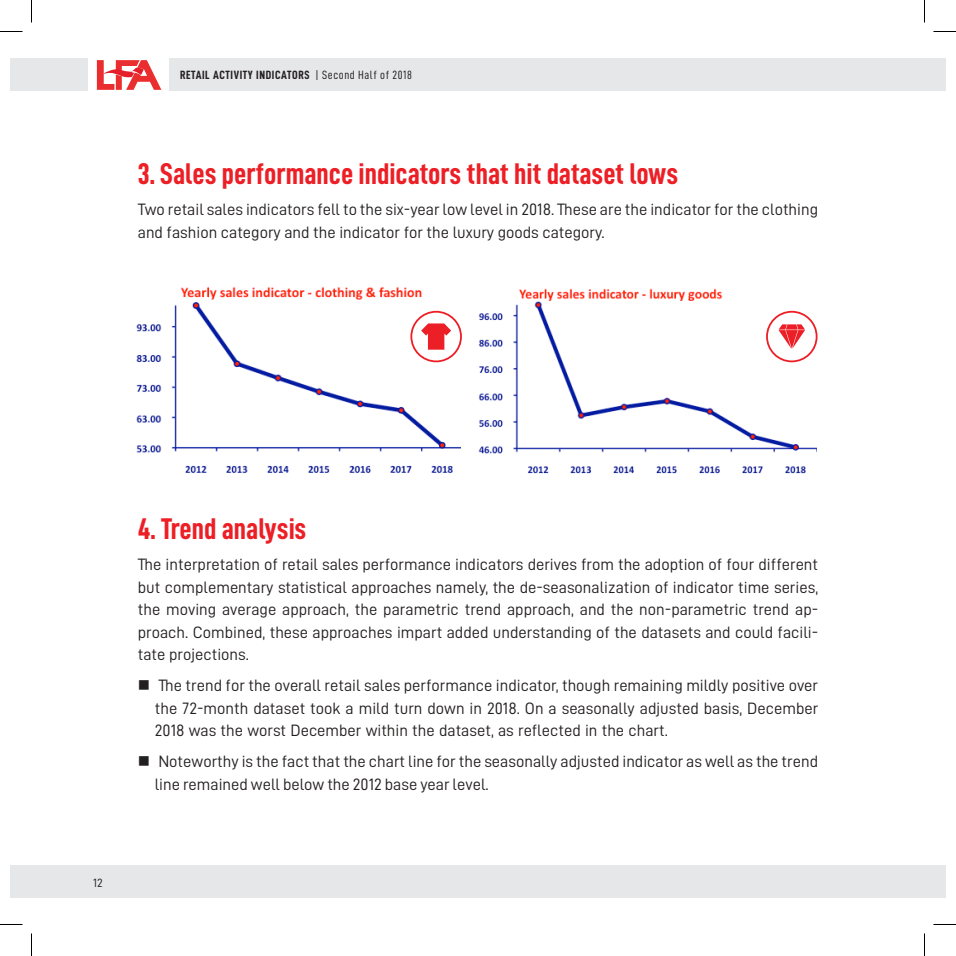
<style>
.page{position:relative;width:956px;height:956px;background:#fff}
.page>*{position:absolute;margin:0;border:0;box-sizing:border-box;transform-origin:0 0}
.Normal__Web{font:30px "D DIN Condensed Bold";color:#ed1f26}
.t1{font:16.5px/22.5px "D DIN";color:#231f20}
.t2{font:12px "D DIN Condensed Bold";letter-spacing:.05em;color:#231f20}
.t3{font:12px "D DIN";color:#231f20}
.s1{font-family:"D DIN Condensed"}
</style>
<div class="page">
<div style="left:169px;top:59px;width:777px;height:32px;background:#e6e7e9"></div>
<div style="left:10px;top:59px;width:77px;height:32px;background:#e6e7e9"></div>
<div style="left:10px;top:865px;width:936px;height:32px;background:#e6e7e9"></div>
<svg style="left:97px;top:60px;width:64px;height:30px"></svg>
<img style="left:478px;top:288px;width:338px;height:186px">
<img style="left:136px;top:286px;width:324px;height:188px">
<svg style="left:421px;top:323px;width:30px;height:27px"></svg>
<div style="left:410px;top:311px;width:52px;height:51px;border:2px solid #ed1f26;border-radius:50%"></div>
<div style="left:766px;top:311px;width:51px;height:51px;border:2px solid #ed1f26;border-radius:50%"></div>
<svg style="left:778px;top:324px;width:27px;height:25px"></svg>
<svg style="left:0;top:31px;width:22px;height:1px"></svg>
<svg style="left:933px;top:31px;width:23px;height:1px"></svg>
<svg style="left:0;top:924px;width:22px;height:1px"></svg>
<svg style="left:933px;top:924px;width:23px;height:1px"></svg>
<svg style="left:31px;top:0;width:1px;height:23px"></svg>
<svg style="left:31px;top:933px;width:1px;height:23px"></svg>
<svg style="left:924px;top:0;width:1px;height:23px"></svg>
<svg style="left:924px;top:933px;width:1px;height:23px"></svg>
<p class="t2" style="left:180px;top:68px;width:233px">RETAIL ACTIVITY INDICATORS <span class="s1">| Second Half of 2018</span></p>
<p class="Normal__Web" style="left:138px;top:157px;width:542px">3. Sales performance indicators that hit dataset lows</p>
<p class="t1" style="left:138px;top:198px;width:682px">Two retail sales indicators fell to the six-year low level in 2018. These are the indicator for the clothing and fashion category and the indicator for the luxury goods category.</p>
<p class="t3" style="left:93px;top:876px;width:11px">12</p>
<p class="Normal__Web" style="left:138px;top:512px;width:170px">4. Trend analysis</p>
<p class="t1" style="left:138px;top:553px;width:682px;text-align:justify">The interpretation of retail sales performance indicators derives from the adoption of four different but complementary statistical approaches namely, the de-seasonalization of indicator time series, the moving average approach, the parametric trend approach, and the non-parametric trend ap&shy;proach. Combined, these approaches impart added understanding of the datasets and could facili&shy;tate projections.</p>
<p class="t1" style="left:155px;top:674px;width:665px;text-align:justify">The trend for the overall retail sales performance indicator, though remaining mildly positive over the 72-month dataset took a mild turn down in 2018. On a seasonally adjusted basis, December 2018 was the worst December within the dataset, as reflected in the chart.</p>
<p class="t1" style="left:155px;top:750px;width:665px">Noteworthy is the fact that the chart line for the seasonally adjusted indicator as well as the trend line remained well below the 2012 base year level.</p>
</div>
